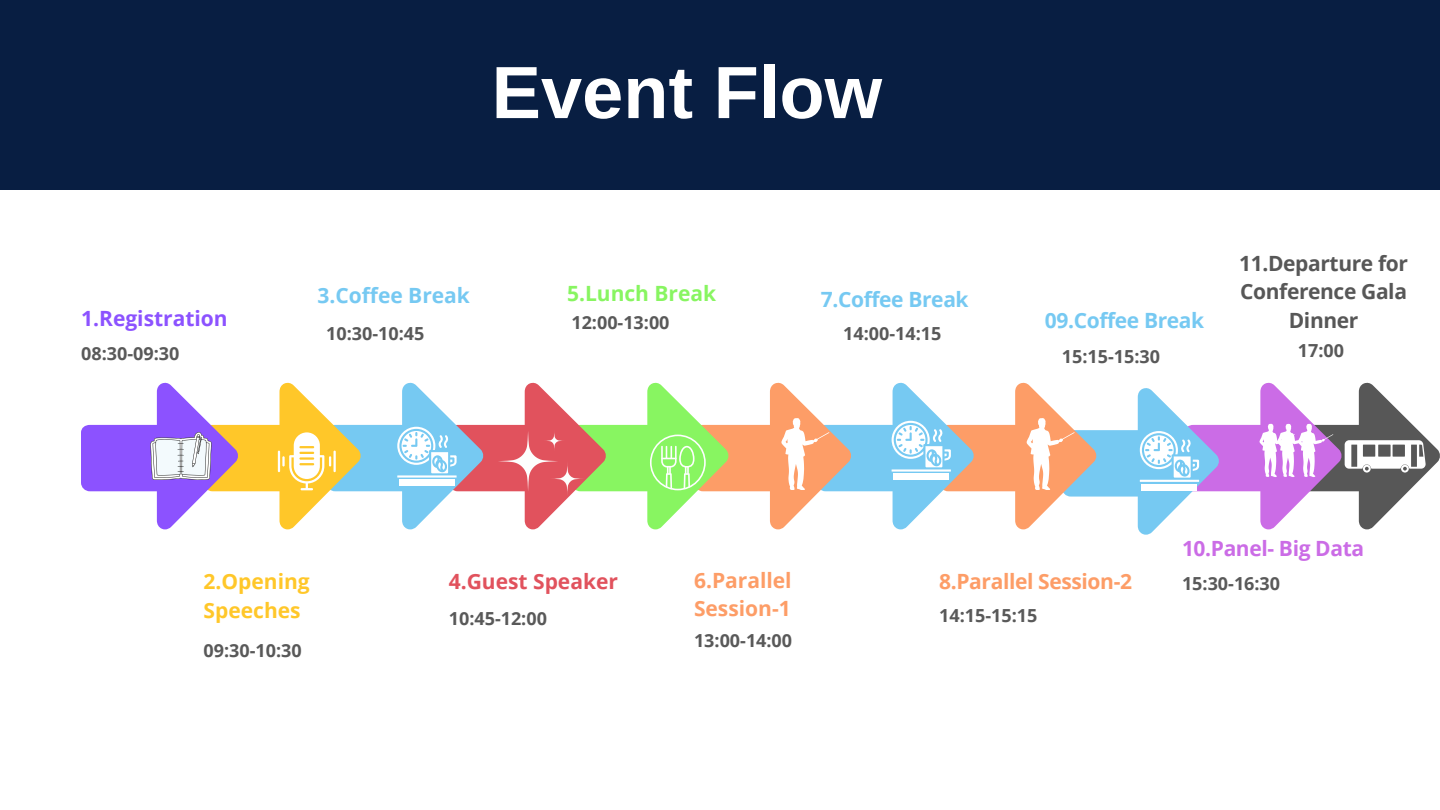
<style>
.page{position:relative;width:1440px;height:810px;background:#fff}
.page>*{position:absolute;margin:0;border:0;box-sizing:border-box;transform-origin:0 0}
.t1{font:700 74px "Arimo";color:#fff}
.t2{font:700 21px "Open Sans";letter-spacing:-.015em;color:#76c9f2}
.t3{font:700 21px/28.4px "Open Sans";letter-spacing:-.01em;color:#fd9d67}
.t4{font:700 21px/28.4px "Open Sans";letter-spacing:-.02em;color:#575757;text-align:center}
.t5{font:700 21px/29.2px "Open Sans";color:#ffc729}
.t6{font:700 21px "Open Sans";letter-spacing:-.02em;color:#cb6ce6}
.t7{font:700 21px "Open Sans";color:#8c52ff}
.t8{font:700 21px "Open Sans";color:#e1525d}
.t9{font:700 21px "Open Sans";color:#88f561}
.t10{font:700 18px "Open Sans";color:#595959}
</style>
<div class="page">
<div style="left:0;top:0;width:1440px;height:189px;background:#081e42"></div>
<svg style="left:81px;top:383px;width:1359px;height:152px"></svg>
<h1 class="t7" style="left:81px;top:304px;width:148px">1.Registration</h1>
<p class="t10" style="left:81px;top:341px;width:100px">08:30-09:30</p>
<p class="t1" style="left:492px;top:51px;width:392px">Event Flow</p>
<h2 class="t2" style="left:317px;top:281px;width:154px">3.Coffee Break</h2>
<h2 class="t10" style="left:326px;top:320px;width:100px">10:30-10:45</h2>
<h2 class="t9" style="left:567px;top:279px;width:151px">5.Lunch Break</h2>
<h2 class="t10" style="left:571px;top:310px;width:100px">12:00-13:00</h2>
<h2 class="t2" style="left:821px;top:284px;width:149px">7.Coffee Break</h2>
<h2 class="t10" style="left:843px;top:320px;width:100px">14:00-14:15</h2>
<p class="t2" style="left:1045px;top:306px;width:161px">09.Coffee Break</p>
<p class="t10" style="left:1062px;top:344px;width:100px">15:15-15:30</p>
<p class="t4" style="left:1239px;top:248px;width:170px">11.Departure for<br>Conference Gala<br>Dinner</p>
<p class="t10" style="left:1298px;top:337px;width:48px">17:00</p>
<p class="t5" style="left:204px;top:566px;width:108px">2.Opening<br>Speeches</p>
<p class="t10" style="left:204px;top:638px;width:100px">09:30-10:30</p>
<p class="t8" style="left:449px;top:566px;width:171px">4.Guest Speaker</p>
<p class="t10" style="left:449px;top:606px;width:100px">10:45-12:00</p>
<p class="t3" style="left:694px;top:566px;width:99px">6.Parallel<br>Session-1</p>
<p class="t10" style="left:694px;top:627px;width:100px">13:00-14:00</p>
<p class="t6" style="left:1182px;top:534px;width:184px">10.Panel- Big Data</p>
<p class="t3" style="left:939px;top:566px;width:194px">8.Parallel Session-2</p>
<p class="t10" style="left:1182px;top:571px;width:100px">15:30-16:30</p>
<p class="t10" style="left:939px;top:603px;width:100px">14:15-15:15</p>
</div>
